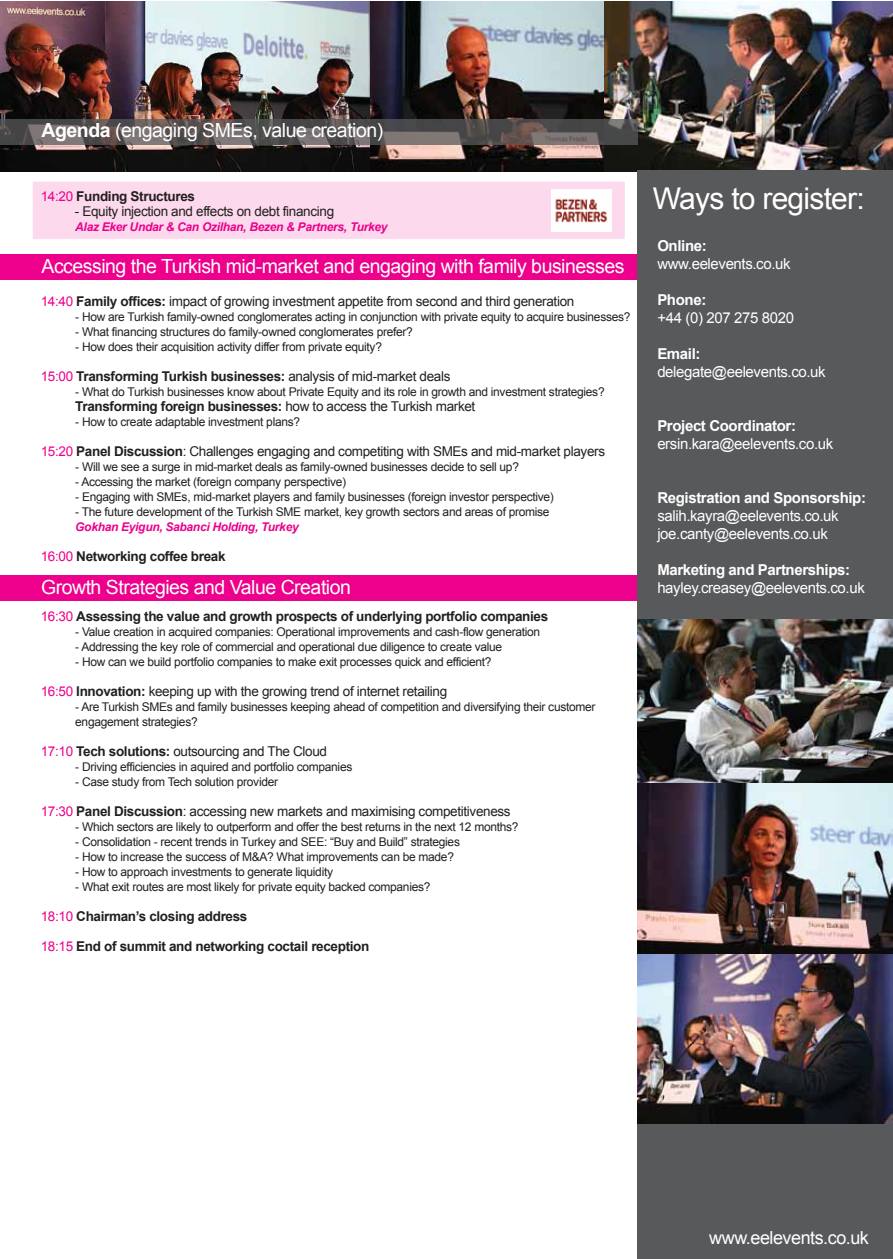
<style>
.page{position:relative;width:893px;height:1259px;background:#fff}
.page>*{position:absolute;margin:0;border:0;box-sizing:border-box;transform-origin:0 0}
.t1{font:30px "Arial";letter-spacing:-.025em;color:#fff}
.t2{font:19.5px "Arial";letter-spacing:-.025em;color:#fff}
.t3{font:18px "Arial";letter-spacing:-.025em;color:#fff}
.t4{font:15px/18px "Arial";letter-spacing:-.025em;color:#fff}
.t5{font:700 15px "Arial";letter-spacing:-.025em;color:#fff}
.t6{font:13.5px "Arial";letter-spacing:-.025em;color:#231f20}
.t7{font:700 13.5px "Arial";letter-spacing:-.025em;color:#231f20}
.t8{font:12px/15px "Arial";letter-spacing:-.025em;color:#231f20}
.t9{font:italic 700 12px "Arial";letter-spacing:-.025em;color:#ec008c}
.s1{font-weight:700}
.s2{font-weight:400;color:#ec008c}
.s3{color:#ec008c}
.s4{font-weight:400}
</style>
<div class="page">
<div style="left:33px;top:182px;width:592px;height:57px;background:#fcd9ed"></div>
<img style="left:0;top:2px;width:625px;height:170px">
<img style="left:604px;top:1px;width:289px;height:170px">
<svg style="left:0;top:119px;width:638px;height:26px;background:#5e5958"></svg>
<div style="left:0;top:255px;width:638px;height:25px;background:#ec008c"></div>
<div style="left:0;top:575px;width:637px;height:25px;background:#ec008c"></div>
<div style="left:638px;top:170px;width:255px;height:1089px;background:#58595b"></div>
<img style="left:638px;top:619px;width:255px;height:504px">
<img style="left:551px;top:189px;width:60px;height:42px">
<h2 class="t2" style="left:42px;top:117px;width:343px"><span class="s1">Agenda</span> (engaging SMEs, value creation)</h2>
<p class="t7" style="left:41px;top:186px;width:156px"><span class="s2">14:20</span> Funding Structures</p>
<p class="t6" style="left:75px;top:202px;width:261px">- Equity injection and effects on debt financing</p>
<p class="t9" style="left:75px;top:219px;width:314px">Alaz Eker Undar &amp; Can Ozilhan, Bezen &amp; Partners, Turkey</p>
<h2 class="t2" style="left:42px;top:252px;width:584px">Accessing the Turkish mid-market and engaging with family businesses</h2>
<p class="t6" style="left:41px;top:292px;width:535px"><span class="s3">14:40</span> <span class="s1">Family offices:</span> impact of growing investment appetite from second and third generation</p>
<p class="t8" style="left:75px;top:309px;width:557px">- How are Turkish family-owned conglomerates acting in conjunction with private equity to acquire businesses?</p>
<p class="t8" style="left:75px;top:324px;width:339px">- What financing structures do family-owned conglomerates prefer?</p>
<p class="t8" style="left:75px;top:339px;width:308px">- How does their acquisition activity differ from private equity?</p>
<p class="t7" style="left:41px;top:366px;width:411px"><span class="s2">15:00</span> Transforming Turkish businesses: <span class="s4">analysis of mid-market deals</span></p>
<p class="t8" style="left:75px;top:384px;width:531px">- What do Turkish businesses know about Private Equity and its role in growth and investment strategies?</p>
<p class="t7" style="left:75px;top:396px;width:402px">Transforming foreign businesses: <span class="s4">how to access the Turkish market</span></p>
<p class="t8" style="left:75px;top:414px;width:226px">- How to create adaptable investment plans?</p>
<p class="t6" style="left:41px;top:442px;width:566px"><span class="s3">15:20</span> <span class="s1">Panel Discussion</span>: Challenges engaging and competiting with SMEs and mid-market players</p>
<p class="t8" style="left:75px;top:459px;width:445px">- Will we see a surge in mid-market deals as family-owned businesses decide to sell up?</p>
<p class="t8" style="left:75px;top:474px;width:272px">- Accessing the market (foreign company perspective)</p>
<p class="t8" style="left:75px;top:489px;width:480px">- Engaging with SMEs, mid-market players and family businesses (foreign investor perspective)</p>
<p class="t8" style="left:75px;top:504px;width:476px">- The future development of the Turkish SME market, key growth sectors and areas of promise</p>
<p class="t9" style="left:75px;top:519px;width:225px">Gokhan Eyigun, Sabanci Holding, Turkey</p>
<p class="t7" style="left:41px;top:546px;width:186px"><span class="s2">16:00</span> Networking coffee break</p>
<h2 class="t2" style="left:41px;top:574px;width:311px">Growth Strategies and Value Creation</h2>
<p class="t7" style="left:41px;top:606px;width:509px"><span class="s2">16:30</span> Assessing the value and growth prospects of underlying portfolio companies</p>
<p class="t8" style="left:75px;top:624px;width:466px">- Value creation in acquired companies: Operational improvements and cash-flow generation</p>
<p class="t8" style="left:75px;top:639px;width:429px">- Addressing the key role of commercial and operational due diligence to create value</p>
<p class="t8" style="left:75px;top:654px;width:418px">- How can we build portfolio companies to make exit processes quick and efficient?</p>
<p class="t6" style="left:41px;top:682px;width:408px"><span class="s3">16:50</span> <span class="s1">Innovation:</span> keeping up with the growing trend of internet retailing</p>
<p class="t8" style="left:75px;top:699px;width:522px">- Are Turkish SMEs and family businesses keeping ahead of competition and diversifying their customer engagement strategies?</p>
<p class="t6" style="left:41px;top:742px;width:288px"><span class="s3">17:10</span> <span class="s1">Tech solutions:</span> outsourcing and The Cloud</p>
<p class="t8" style="left:75px;top:759px;width:279px">- Driving efficiencies in aquired and portfolio companies</p>
<p class="t8" style="left:75px;top:774px;width:204px">- Case study from Tech solution provider</p>
<p class="t6" style="left:41px;top:802px;width:471px"><span class="s3">17:30</span> <span class="s1">Panel Discussion</span>: accessing new markets and maximising competitiveness</p>
<p class="t8" style="left:75px;top:819px;width:445px">- Which sectors are likely to outperform and offer the best returns in the next 12 months?</p>
<p class="t8" style="left:75px;top:834px;width:386px">- Consolidation - recent trends in Turkey and SEE: “Buy and Build” strategies</p>
<p class="t8" style="left:75px;top:849px;width:380px">- How to increase the success of M&amp;A? What improvements can be made?</p>
<p class="t8" style="left:75px;top:864px;width:259px">- How to approach investments to generate liquidity</p>
<p class="t8" style="left:75px;top:879px;width:357px">- What exit routes are most likely for private equity backed companies?</p>
<p class="t7" style="left:41px;top:906px;width:208px"><span class="s2">18:10</span> Chairman’s closing address</p>
<p class="t7" style="left:41px;top:936px;width:330px"><span class="s2">18:15</span> End of summit and networking coctail reception</p>
<h1 class="t1" style="left:653px;top:178px;width:213px">Ways to register:</h1>
<p class="t5" style="left:657px;top:235px;width:51px">Online:</p>
<p class="t4" style="left:657px;top:254px;width:135px">www.eelevents.co.uk</p>
<p class="t5" style="left:657px;top:289px;width:50px">Phone:</p>
<p class="t4" style="left:657px;top:308px;width:138px">+44 (0) 207 275 8020</p>
<p class="t5" style="left:657px;top:343px;width:45px">Email:</p>
<p class="t4" style="left:657px;top:362px;width:170px">delegate@eelevents.co.uk</p>
<p class="t5" style="left:657px;top:415px;width:140px">Project Coordinator:</p>
<p class="t4" style="left:657px;top:434px;width:177px">ersin.kara@eelevents.co.uk</p>
<p class="t5" style="left:657px;top:487px;width:210px">Registration and Sponsorship:</p>
<p class="t4" style="left:657px;top:506px;width:183px">salih.kayra@eelevents.co.uk joe.canty@eelevents.co.uk</p>
<p class="t5" style="left:657px;top:559px;width:194px">Marketing and Partnerships:</p>
<p class="t4" style="left:657px;top:578px;width:209px">hayley.creasey@eelevents.co.uk</p>
<h3 class="t3" style="left:709px;top:1225px;width:161px">www.eelevents.co.uk</h3>
</div>
